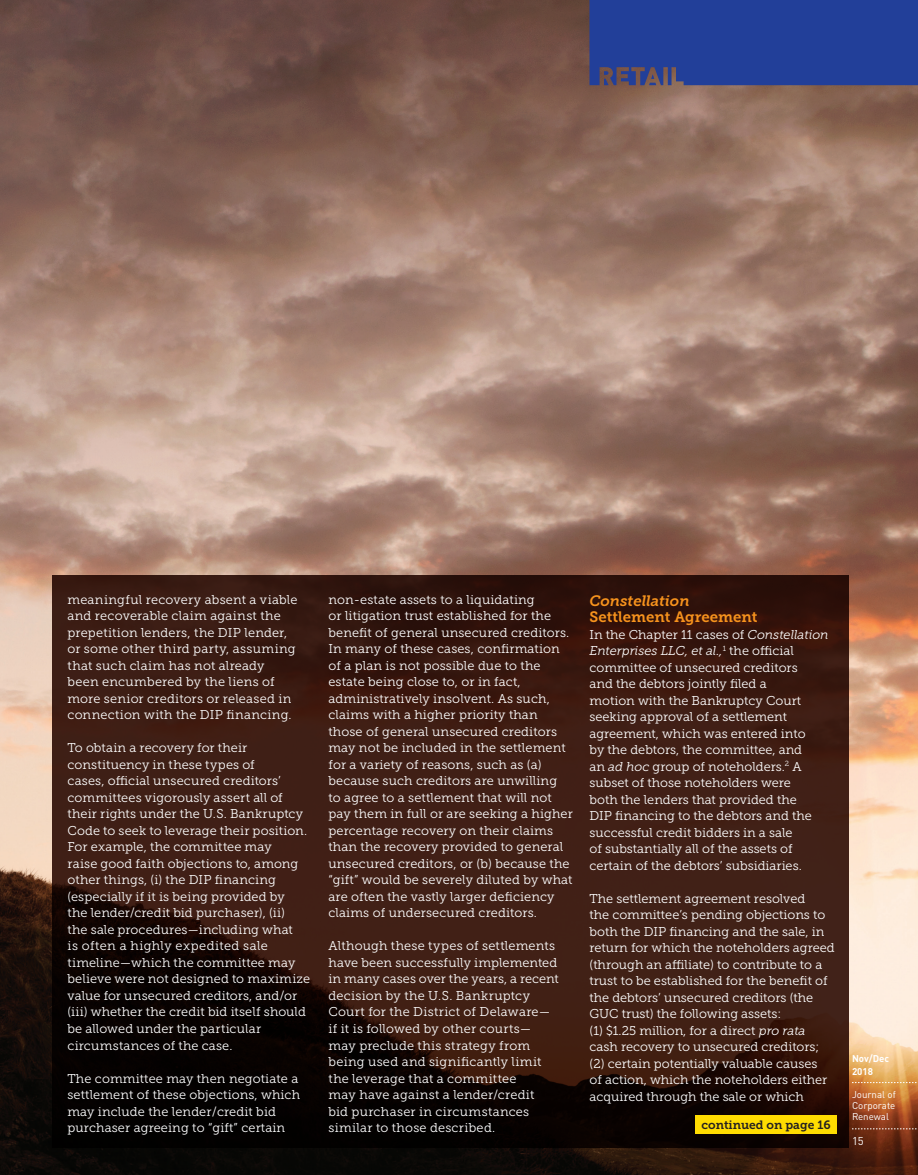
<style>
.page{position:relative;width:918px;height:1175px;background:#fff}
.page>*{position:absolute;margin:0;border:0;box-sizing:border-box;transform-origin:0 0}
.Sub_Head{font:15px/16.5px "Museo Slab 700";color:#f7931d}
.Body{font:12.75px/16.5px "Museo Slab 300";letter-spacing:.005em;color:#fff}
.Newcomers_Headline{font:12px "Museo Slab 700";color:#231f20}
.t1{font:11.25px "DINOT";color:#fff}
.t2{font:9.75px/11.2px "DINOT";color:#fff;text-align:justify}
.t3{font:700 9.75px "DINOT";color:#fff}
.s1{font-style:italic}
</style>
<div class="page">
<img style="left:0;top:0;width:918px;height:1174px">
<svg style="left:52px;top:575px;width:797px;height:573px;background:#31160e"></svg>
<div style="left:695px;top:1115px;width:142px;height:18px;background:#ffdc01"></div>
<svg style="left:852px;top:1082px;width:66px;height:1px"></svg>
<svg style="left:852px;top:1128px;width:66px;height:1px"></svg>
<div style="left:589px;top:0;width:329px;height:85px;background:#223f99"></div>
<p class="Body" style="left:68px;top:591px;width:232px">meaningful recovery absent a viable and recoverable claim against the prepetition lenders, the DIP lender, or some other third party, assuming that such claim has not already been encumbered by the liens of more senior creditors or released in connection with the DIP financing.</p>
<p class="Body" style="left:68px;top:740px;width:244px">To obtain a recovery for their constituency in these types of<br>cases, official unsecured creditors’ committees vigorously assert all of their rights under the U.S. Bankruptcy Code to seek to leverage their position.<br>For example, the committee may<br>raise good faith objections to, among other things, (i) the DIP financing (especially if it is being provided by<br>the lender/credit bid purchaser), (ii)<br>the sale procedures—including what<br>is often a highly expedited sale timeline—which the committee may believe were not designed to maximize value for unsecured creditors, and/or (iii) whether the credit bid itself should be allowed under the particular circumstances of the case.</p>
<p class="Body" style="left:68px;top:1070px;width:234px">The committee may then negotiate a settlement of these objections, which may include the lender/credit bid purchaser agreeing to “gift” certain</p>
<p class="Body" style="left:328px;top:591px;width:246px">non-estate assets to a liquidating<br>or litigation trust established for the benefit of general unsecured creditors.<br>In many of these cases, confirmation of a plan is not possible due to the estate being close to, or in fact, administratively insolvent. As such, claims with a higher priority than those of general unsecured creditors may not be included in the settlement for a variety of reasons, such as (a) because such creditors are unwilling<br>to agree to a settlement that will not pay them in full or are seeking a higher percentage recovery on their claims than the recovery provided to general unsecured creditors, or (b) because the “gift” would be severely diluted by what are often the vastly larger deficiency claims of undersecured creditors.</p>
<p class="Body" style="left:328px;top:938px;width:232px">Although these types of settlements have been successfully implemented in many cases over the years, a recent decision by the U.S. Bankruptcy Court for the District of Delaware— if it is followed by other courts— may preclude this strategy from being used and significantly limit the leverage that a committee<br>may have against a lender/credit<br>bid purchaser in circumstances similar to those described.</p>
<p class="Sub_Head" style="left:590px;top:592px;width:170px"><span class="s1">Constellation<br></span>Settlement Agreement</p>
<p class="Body" style="left:590px;top:626px;width:241px">In the Chapter 11 cases of <span class="s1">Constellation Enterprises LLC, et al.,</span><sup>1</sup> the official committee of unsecured creditors<br>and the debtors jointly filed a<br>motion with the Bankruptcy Court seeking approval of a settlement agreement, which was entered into<br>by the debtors, the committee, and<br>an <span class="s1">ad hoc</span> group of noteholders.<sup>2</sup> A subset of those noteholders were<br>both the lenders that provided the<br>DIP financing to the debtors and the successful credit bidders in a sale<br>of substantially all of the assets of certain of the debtors’ subsidiaries.</p>
<p class="Body" style="left:590px;top:890px;width:247px">The settlement agreement resolved<br>the committee’s pending objections to both the DIP financing and the sale, in return for which the noteholders agreed (through an affiliate) to contribute to a trust to be established for the benefit of the debtors’ unsecured creditors (the GUC trust) the following assets:<br>(1) $1.25 million, for a direct <span class="s1">pro rata </span>cash recovery to unsecured creditors; (2) certain potentially valuable causes<br>of action, which the noteholders either acquired through the sale or which</p>
<p class="Newcomers_Headline" style="left:702px;top:1118px;width:131px">continued on page 16</p>
<p class="t3" style="left:852px;top:1052px;width:39px">Nov/Dec</p>
<p class="t3" style="left:852px;top:1065px;width:23px">2018</p>
<p class="t2" style="left:852px;top:1088px;width:45px">Journal of Corporate Renewal</p>
<p class="t1" style="left:852px;top:1134px;width:13px">15</p>
</div>
